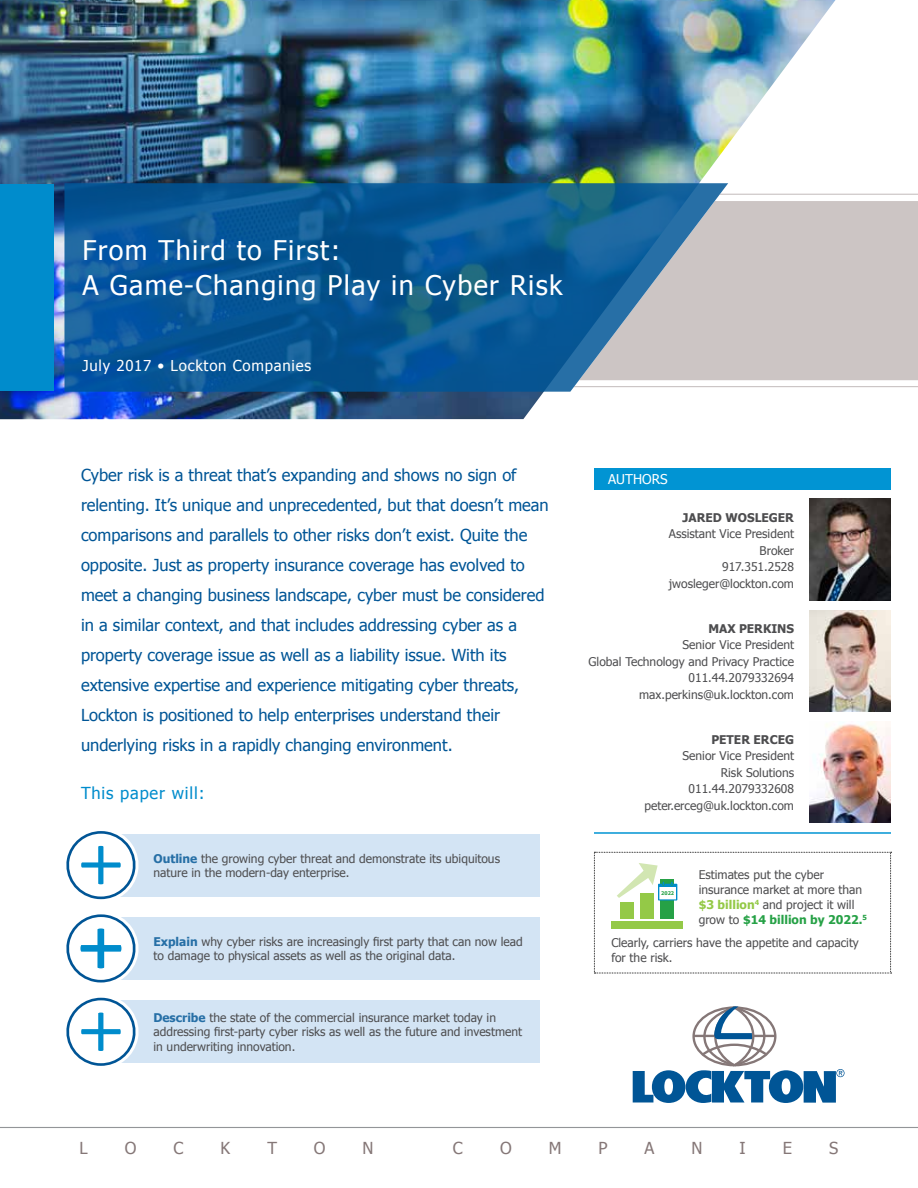
<style>
.page{position:relative;width:918px;height:1188px;background:#fff}
.page>*{position:absolute;margin:0;border:0;box-sizing:border-box;transform-origin:0 0}
.t1{font:27px/34.5px "Tahoma";letter-spacing:.05em;color:#fff}
.t2{font:16.5px/30px "Tahoma";color:#005596}
.t3{font:16.5px "Tahoma";color:#857777}
.t4{font:16.5px "Tahoma";letter-spacing:.05em;color:#008ccc}
.t5{font:15px "Tahoma";letter-spacing:.05em;color:#fff}
.t6{font:13.5px "Tahoma";color:#fff}
.t7{font:12px/16.5px "Tahoma";color:#4d4d4f}
.t8{font:700 12px "Tahoma";color:#4d4d4f}
.t9{font:700 5.1px "Tahoma";color:#26a146}
.s1{font-weight:700;color:#266fa6}
.s2{font-weight:700;color:#94c947}
.s3{font-weight:700;color:#26a146}
</style>
<div class="page">
<div style="left:594px;top:468px;width:297px;height:22px;background:#0194d3"></div>
<hr style="left:594px;top:832px;width:297px;height:2px;background:#0194d3">
<hr style="left:720px;top:194px;width:198px;height:1px;background:#bab1b1">
<hr style="left:574px;top:386px;width:344px;height:1px;background:#bab1b1">
<div style="left:885px;top:201px;width:33px;height:179px;background:#ccc5c4"></div>
<img style="left:0;top:0;width:883px;height:419px">
<svg style="left:64px;top:183px;width:664px;height:209px;background:#23669c"></svg>
<div style="left:0;top:184px;width:53px;height:207px;background:#008ccc"></div>
<hr style="left:0;top:1127px;width:918px;height:1px;background:#939598">
<svg style="left:633px;top:1006px;width:212px;height:97px"></svg>
<img style="left:810px;top:499px;width:81px;height:102px">
<img style="left:810px;top:610px;width:81px;height:102px">
<img style="left:810px;top:721px;width:81px;height:102px">
<div style="left:106px;top:834px;width:434px;height:62px;background:#d3e4f4"></div>
<svg style="left:66px;top:831px;width:76px;height:69px"></svg>
<div style="left:106px;top:917px;width:434px;height:63px;background:#d3e4f4"></div>
<svg style="left:66px;top:914px;width:73px;height:69px"></svg>
<div style="left:106px;top:1001px;width:434px;height:62px;background:#d3e4f4"></div>
<svg style="left:66px;top:997px;width:76px;height:69px"></svg>
<svg style="left:594px;top:852px;width:298px;height:122px"></svg>
<h1 class="t1" style="left:82px;top:232px;width:482px">From Third to First:<br>A Game-Changing Play in Cyber Risk</h1>
<p class="t5" style="left:82px;top:355px;width:230px">July 2017 • Lockton Companies</p>
<p class="t2" style="left:81px;top:459px;width:469px">Cyber risk is a threat that’s expanding and shows no sign of relenting. It’s unique and unprecedented, but that doesn’t mean comparisons and parallels to other risks don’t exist. Quite the opposite. Just as property insurance coverage has evolved to meet a changing business landscape, cyber must be considered in a similar context, and that includes addressing cyber as a property coverage issue as well as a liability issue. With its extensive expertise and experience mitigating cyber threats, Lockton is positioned to help enterprises understand their underlying risks in a rapidly changing environment.</p>
<h2 class="t4" style="left:81px;top:782px;width:125px">This paper will:</h2>
<p class="t7" style="left:153px;top:850px;width:348px;line-height:14.4px"><span class="s1">Outline</span> the growing cyber threat and demonstrate its ubiquitous nature in the modern-day enterprise.</p>
<p class="t7" style="left:153px;top:934px;width:371px;line-height:14.4px"><span class="s1">Explain</span> why cyber risks are increasingly first party that can now lead to damage to physical assets as well as the original data.</p>
<p class="t7" style="left:153px;top:1010px;width:370px;line-height:14.4px"><span class="s1">Describe</span> the state of the commercial insurance market today in addressing first-party cyber risks as well as the future and investment in underwriting innovation.</p>
<p class="t6" style="left:608px;top:470px;width:61px">AUTHORS</p>
<p class="t8" style="left:683px;top:509px;width:113px">JARED WOSLEGER</p>
<p class="t7" style="left:669px;top:525px;width:127px;text-align:right">Assistant Vice President<br>Broker<br>917.351.2528 jwosleger@lockton.com</p>
<p class="t8" style="left:708px;top:620px;width:87px">MAX PERKINS</p>
<p class="t7" style="left:589px;top:636px;width:207px;text-align:right">Senior Vice President<br>Global Technology and Privacy Practice<br>011.44.2079332694 max.perkins@uk.lockton.com</p>
<p class="t8" style="left:711px;top:731px;width:84px">PETER ERCEG</p>
<p class="t7" style="left:644px;top:747px;width:151px;text-align:right">Senior Vice President<br>Risk Solutions<br>011.44.2079332608 peter.erceg@uk.lockton.com</p>
<p class="t9" style="left:661px;top:890px;width:14px">2022</p>
<p class="t7" style="left:699px;top:866px;width:170px;line-height:15px">Estimates put the cyber insurance market at more than <span class="s2">$3 billion</span><sup>4</sup> and project it will grow to <span class="s3">$14 billion by 2022.</span><sup>5</sup></p>
<p class="t7" style="left:611px;top:935px;width:249px;line-height:15px">Clearly, carriers have the appetite and capacity for the risk.</p>
<h2 class="t3" style="left:80px;top:1137px;width:10px">L</h2>
<h2 class="t3" style="left:125px;top:1137px;width:13px">O</h2>
<h2 class="t3" style="left:174px;top:1137px;width:11px">C</h2>
<h2 class="t3" style="left:221px;top:1137px;width:11px">K</h2>
<h2 class="t3" style="left:267px;top:1137px;width:11px">T</h2>
<h2 class="t3" style="left:314px;top:1137px;width:13px">O</h2>
<h2 class="t3" style="left:363px;top:1137px;width:13px">N</h2>
<h2 class="t3" style="left:453px;top:1137px;width:11px">C</h2>
<h2 class="t3" style="left:500px;top:1137px;width:13px">O</h2>
<h2 class="t3" style="left:549px;top:1137px;width:14px">M</h2>
<h2 class="t3" style="left:599px;top:1137px;width:11px">P</h2>
<h2 class="t3" style="left:644px;top:1137px;width:11px">A</h2>
<h2 class="t3" style="left:692px;top:1137px;width:13px">N</h2>
<h2 class="t3" style="left:740px;top:1137px;width:8px">I</h2>
<h2 class="t3" style="left:783px;top:1137px;width:11px">E</h2>
<h2 class="t3" style="left:829px;top:1137px;width:11px">S</h2>
</div>
